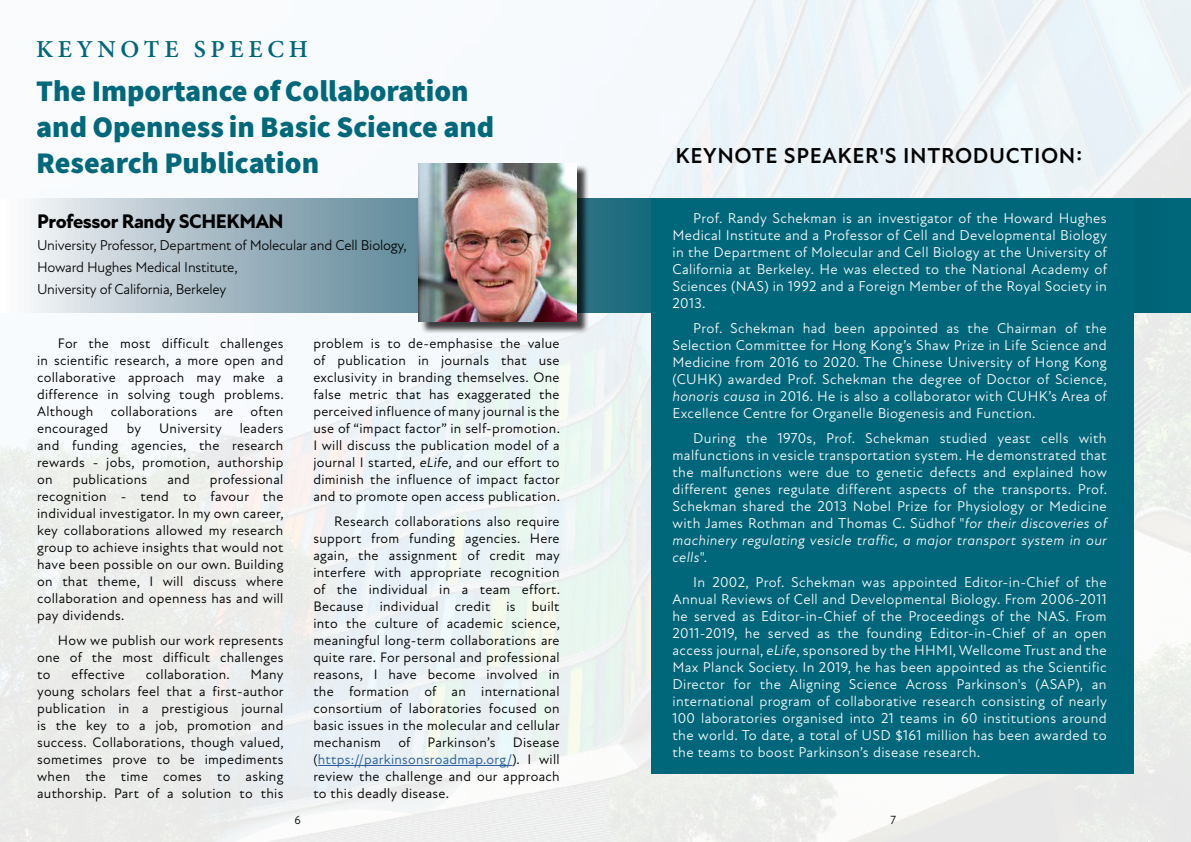
<style>
.page{position:relative;width:1191px;height:842px;background:#fff}
.page>*{position:absolute;margin:0;border:0;box-sizing:border-box;transform-origin:0 0}
.t1{font:30px/36px "Source Sans Variable";color:#00687b}
.t2{font:700 24px "Adobe Hebrew";letter-spacing:.2em;color:#00677b}
.t3{font:700 22px "Atten New";letter-spacing:.03em;color:#000}
.t4{font:800 20px "Atten New";letter-spacing:-.02em;color:#000}
.t5{font:14.5px/17px "Atten New";letter-spacing:.025em;color:#fff;text-align:justify}
.t6{font:14.5px/22px "Atten New";letter-spacing:-.015em;color:#000}
.t7{font:14px/17px "Atten New";letter-spacing:.02em;color:#000;text-align:justify}
.t8{font:12px "Atten New";color:#000}
.s1{font-style:italic}
.s2{color:#275b9b}
</style>
<div class="page">
<div style="left:0;top:0;width:1191px;height:842px;background:linear-gradient(to right,#f3f5f5,#ecf2f4)"></div>
<hr style="left:318px;top:765px;width:194px;height:1px;background:#275b9b">
<svg style="left:0;top:198px;width:1191px;height:114px;background:#89acb7"></svg>
<div style="left:420px;top:165px;width:169px;height:169px;background:#000;opacity:.75"></div>
<img style="left:418px;top:163px;width:159px;height:159px">
<div style="left:651px;top:198px;width:482px;height:575px;background:#00677b"></div>
<h2 class="t2" style="left:36px;top:35px;width:274px">KEYNOTE SPEECH</h2>
<h1 class="t1" style="left:36px;top:73px;width:460px">The Importance of Collaboration and Openness in Basic Science and<br>Research Publication</h1>
<h3 class="t4" style="left:37px;top:209px;width:248px">Professor Randy SCHEKMAN</h3>
<p class="t6" style="left:37px;top:234px;width:371px">University Professor, Department of Molecular and Cell Biology,<br>Howard Hughes Medical Institute,<br>University of California, Berkeley</p>
<p class="t7" style="left:37px;top:335px;width:248px;text-indent:21px">For the most difficult challenges in scientific research, a more open and collaborative approach may make a difference in solving tough problems.<br>Although collaborations are often encouraged</p>
<p class="t7" style="left:37px;top:420px;width:248px;text-indent:203px">leaders and funding agencies, the research rewards - jobs, promotion, authorship on</p>
<p class="t7" style="left:127px;top:420px;width:16px">by</p>
<p class="t7" style="left:159px;top:420px;width:64px">University</p>
<p class="t7" style="left:37px;top:471px;width:248px;text-indent:173px">professional recognition - tend to favour the individual investigator. In my own career, key collaborations allowed my research group to achieve insights that would not have been possible on our own. Building on that theme, I will discuss where collaboration and openness has and will pay dividends.</p>
<p class="t7" style="left:37px;top:632px;width:248px;text-indent:21px">How we publish our work represents one of the most difficult challenges to</p>
<p class="t7" style="left:73px;top:471px;width:76px">publications</p>
<p class="t7" style="left:167px;top:471px;width:24px">and</p>
<p class="t7" style="left:72px;top:666px;width:55px">effective</p>
<p class="t7" style="left:146px;top:666px;width:85px">collaboration.</p>
<p class="t7" style="left:37px;top:666px;width:248px;text-indent:213px">Many young scholars feel that a first-author publication in a prestigious journal is the key to a job, promotion and success. Collaborations, though valued, sometimes prove to be impediments when the time comes to asking authorship. Part of a solution to this</p>
<p class="t7" style="left:313px;top:335px;width:248px">problem is to de-emphasise the value of publication in journals that use exclusivity in branding themselves. One false metric that has exaggerated the perceived influence of many journal is the use of “impact factor” in self-promotion.<br>I will discuss the publication model of a journal I started, <span class="s1">eLife</span>, and our effort to diminish the influence of impact factor and to promote open access publication.</p>
<p class="t7" style="left:313px;top:513px;width:248px;text-indent:21px">Research collaborations also require support from funding agencies. Here again, the assignment of credit may interfere with appropriate recognition of the individual in a team effort.<br>Because individual credit is built into the culture of academic science, meaningful long-term collaborations are quite rare. For personal and professional reasons, I have become involved in the formation of an international consortium of laboratories focused on basic issues in the molecular and cellular mechanism of Parkinson’s Disease (<span class="s2">https://parkinsonsroadmap.org/</span>). I will review the challenge and our approach to this deadly disease.</p>
<h3 class="t3" style="left:675px;top:142px;width:408px">KEYNOTE SPEAKER'S INTRODUCTION:</h3>
<p class="t5" style="left:672px;top:210px;width:436px;text-indent:21px">Prof. Randy Schekman is an investigator of the Howard Hughes Medical Institute and a Professor of Cell and Developmental Biology in the Department of Molecular and Cell Biology at the University of California at Berkeley. He was elected to the National Academy of Sciences (NAS) in 1992 and a Foreign Member of the Royal Society in 2013.</p>
<p class="t5" style="left:672px;top:320px;width:436px;text-indent:21px">Prof. Schekman had been appointed as the Chairman of the Selection Committee for Hong Kong’s Shaw Prize in Life Science and Medicine from 2016 to 2020. The Chinese University of Hong Kong (CUHK) awarded Prof. Schekman the degree of Doctor of Science, <span class="s1">honoris causa</span> in 2016. He is also a collaborator with CUHK’s Area of Excellence Centre for Organelle Biogenesis and Function.</p>
<p class="t5" style="left:672px;top:430px;width:436px;text-indent:21px">During the 1970s, Prof. Schekman studied yeast cells with malfunctions in vesicle transportation system. He demonstrated that the malfunctions were due to genetic defects and explained how different genes regulate different aspects of the transports. Prof.<br>Schekman shared the 2013 Nobel Prize for Physiology or Medicine with James Rothman and Thomas C. Südhof "<span class="s1">for their discoveries of machinery regulating vesicle traffic, a major transport system in our cells</span>".</p>
<p class="t5" style="left:672px;top:574px;width:436px;text-indent:21px">In 2002, Prof. Schekman was appointed Editor-in-Chief of the Annual Reviews of Cell and Developmental Biology. From 2006-2011 he served as Editor-in-Chief of the Proceedings of the NAS. From 2011-2019, he served as the founding Editor-in-Chief of an open access journal, <span class="s1">eLife</span>, sponsored by the HHMI, Wellcome Trust and the Max Planck Society. In 2019, he has been appointed as the Scientific Director for the Aligning Science Across Parkinson's (ASAP), an international program of collaborative research consisting of nearly 100 laboratories organised into 21 teams in 60 institutions around the world. To date, a total of USD $161 million has been awarded to the teams to boost Parkinson’s disease research.</p>
<p class="t8" style="left:294px;top:812px;width:8px">6</p>
<p class="t8" style="left:890px;top:812px;width:7px">7</p>
</div>
